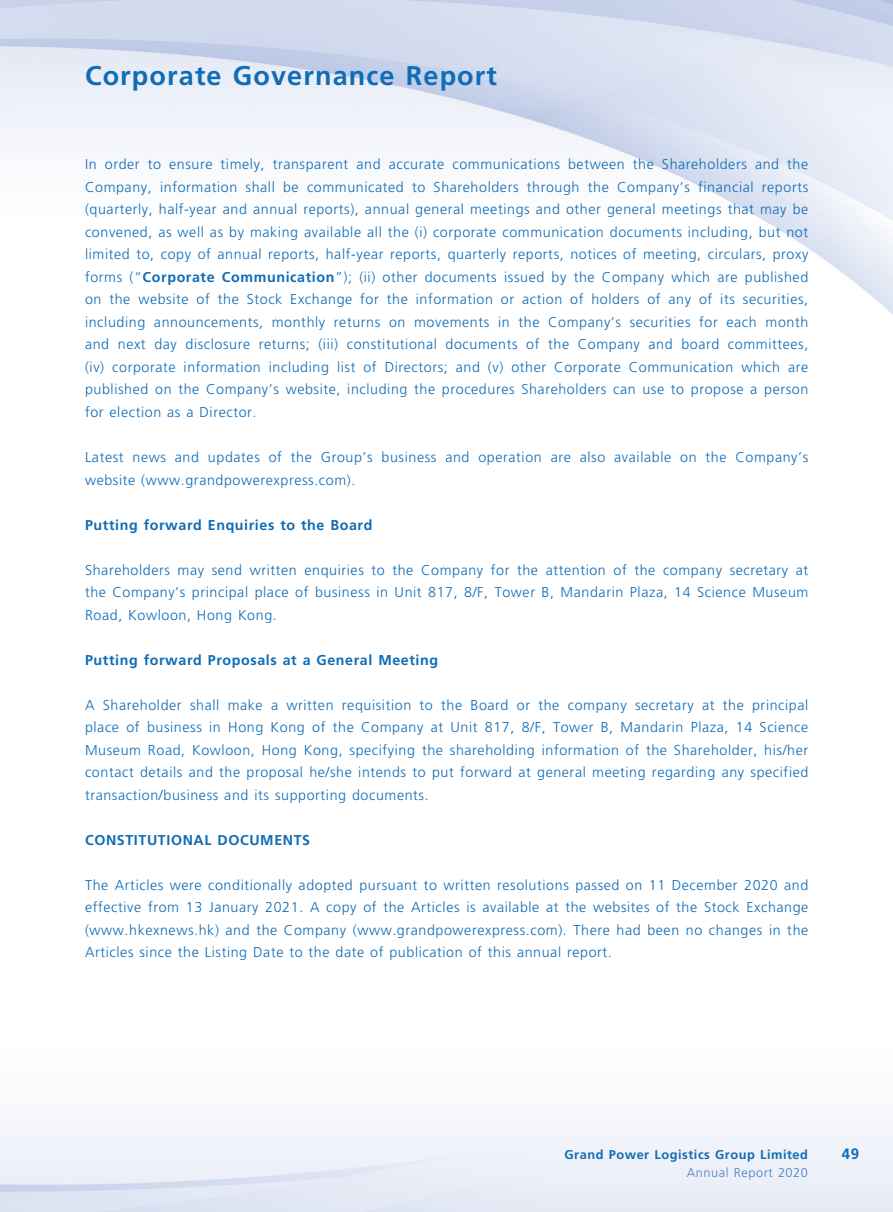
<style>
.page{position:relative;width:893px;height:1212px;background:#fff}
.page>*{position:absolute;margin:0;border:0;box-sizing:border-box;transform-origin:0 0}
.t1{font:700 27px "Frutiger";letter-spacing:.04em;color:#0f6cb6}
.t2{font:700 15px "Frutiger";color:#0f6cb6}
.t3{font:300 14.25px/22.5px "Frutiger";letter-spacing:.04em;color:#0f6cb6;text-align:justify}
.t4{font:700 14.25px "Frutiger";letter-spacing:.04em;color:#0f6cb6}
.t5{font:700 12.75px "Frutiger";letter-spacing:.04em;color:#0f6cb6}
.t6{font:300 12.75px "Frutiger";letter-spacing:.04em;color:#4b7fc1}
.s1{font-weight:700}
</style>
<div class="page">
<h1 class="t1" style="left:85px;top:59px;width:414px">Corporate Governance Report</h1>
<p class="t3" style="left:85px;top:153px;width:725px">In order to ensure timely, transparent and accurate communications between the Shareholders and the Company, information shall be communicated to Shareholders through the Company’s financial reports (quarterly, half-year and annual reports), annual general meetings and other general meetings that may be convened, as well as by making available all the (i) corporate communication documents including, but not limited to, copy of annual reports, half-year reports, quarterly reports, notices of meeting, circulars, proxy forms (“<span class="s1">Corporate Communication</span>”); (ii) other documents issued by the Company which are published on the website of the Stock Exchange for the information or action of holders of any of its securities, including announcements, monthly returns on movements in the Company’s securities for each month and next day disclosure returns; (iii) constitutional documents of the Company and board committees, (iv) corporate information including list of Directors; and (v) other Corporate Communication which are published on the Company’s website, including the procedures Shareholders can use to propose a person for election as a Director.</p>
<p class="t3" style="left:85px;top:446px;width:725px">Latest news and updates of the Group’s business and operation are also available on the Company’s website (www.grandpowerexpress.com).</p>
<p class="t4" style="left:85px;top:516px;width:289px">Putting forward Enquiries to the Board</p>
<p class="t3" style="left:85px;top:558px;width:725px">Shareholders may send written enquiries to the Company for the attention of the company secretary at the Company’s principal place of business in Unit 817, 8/F, Tower B, Mandarin Plaza, 14 Science Museum Road, Kowloon, Hong Kong.</p>
<p class="t4" style="left:85px;top:651px;width:355px">Putting forward Proposals at a General Meeting</p>
<p class="t3" style="left:85px;top:693px;width:725px">A Shareholder shall make a written requisition to the Board or the company secretary at the principal place of business in Hong Kong of the Company at Unit 817, 8/F, Tower B, Mandarin Plaza, 14 Science Museum Road, Kowloon, Hong Kong, specifying the shareholding information of the Shareholder, his/her contact details and the proposal he/she intends to put forward at general meeting regarding any specified transaction/business and its supporting documents.</p>
<p class="t4" style="left:85px;top:831px;width:227px">CONSTITUTIONAL DOCUMENTS</p>
<p class="t3" style="left:85px;top:873px;width:725px">The Articles were conditionally adopted pursuant to written resolutions passed on 11 December 2020 and effective from 13 January 2021. A copy of the Articles is available at the websites of the Stock Exchange (www.hkexnews.hk) and the Company (www.grandpowerexpress.com). There had been no changes in the Articles since the Listing Date to the date of publication of this annual report.</p>
<p class="t5" style="left:565px;top:1147px;width:245px">Grand Power Logistics Group Limited</p>
<p class="t2" style="left:842px;top:1145px;width:19px">49</p>
<p class="t6" style="left:687px;top:1165px;width:123px">Annual Report 2020</p>
</div>
